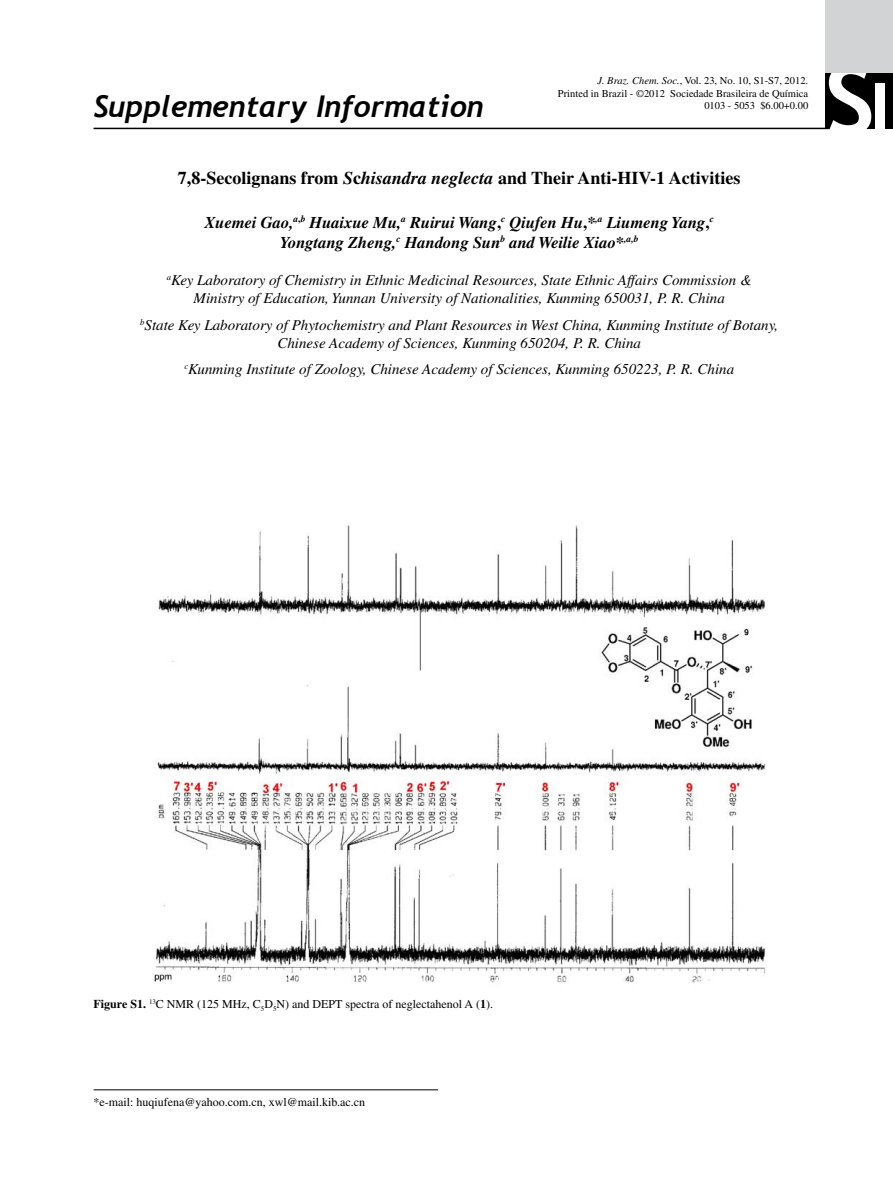
<style>
.page{position:relative;width:893px;height:1191px;background:#fff}
.page>*{position:absolute;margin:0;border:0;box-sizing:border-box;transform-origin:0 0}
.t1{font:700 98.4px "Trebuchet MS";color:#fff}
.t2{font:italic 700 30px "Trebuchet";color:#000}
.t3{font:700 18px "Times";color:#000}
.t4{font:italic 700 16.5px/19.8px "Times";color:#000;text-align:center}
.t5{font:italic 15px/18px "Times";color:#000;text-align:center}
.t6{font:12px "Times";color:#000}
.t7{font:10.5px/12.6px "Times";color:#000;text-align:right}
.s1{font-style:italic}
.s2{font-style:normal}
.s3{font-size:72.15px}
.s4{font-weight:700}
</style>
<div class="page">
<hr style="left:94px;top:128px;width:765px;height:1px;background:#000">
<div style="left:825px;top:72px;width:68px;height:57px;background:#000"></div>
<div style="left:825px;top:0;width:68px;height:72px;background:#d1d3d4"></div>
<hr style="left:94px;top:1089px;width:344px;height:1px;background:#000">
<img style="left:154px;top:525px;width:612px;height:458px">
<h2 class="t2" style="left:94px;top:88px;width:392px">Supplementary Information</h2>
<p class="t7" style="left:558px;top:74px;width:252px"><span class="s1">J. Braz. Chem. Soc.</span>, Vol. 23, No. 10, S1-S7, 2012.<br>Printed in Brazil - ©2012 Sociedade Brasileira de Química<br>0103 - 5053 $6.00+0.00</p>
<p class="t3" style="left:178px;top:167px;width:564px">7,8-Secolignans from <span class="s1">S</span>c<span class="s1">hisandra neglecta</span> and Their Anti-HIV-1 Activities</p>
<p class="t4" style="left:205px;top:212px;width:511px">Xuemei Gao,<sup>a</sup><sup>,</sup><sup>b</sup> Huaixue Mu,<sup>a</sup> Ruirui Wang<span class="s2">,</span><sup>c</sup> Qiufen Hu<span class="s2">,</span>*<sup>,a</sup> Liumeng Yang<span class="s2">,</span><sup>c<br></sup>Yongtang Zheng,<sup>c</sup> Handong Sun<sup>b</sup> and Weilie Xiao*<sup>,a,b</sup></p>
<p class="t5" style="left:167px;top:271px;width:586px"><sup>a</sup>Key Laboratory of Chemistry in Ethnic Medicinal Resources, State Ethnic Affairs Commission &amp;<br>Ministry of Education, Yunnan University of Nationalities, Kunming 650031, P. R. China</p>
<p class="t5" style="left:140px;top:316px;width:640px"><sup>b</sup>State Key Laboratory of Phytochemistry and Plant Resources in West China, Kunming Institute of Botany,<br>Chinese Academy of Sciences, Kunming 650204, P. R. China</p>
<p class="t5" style="left:184px;top:360px;width:551px"><sup>c</sup>Kunming Institute of Zoology, Chinese Academy of Sciences, Kunming 650223, P. R. China</p>
<h1 class="t1" style="left:825px;top:39px;width:67px">S<span class="s3">I</span></h1>
<p class="t6" style="left:94px;top:997px;width:401px"><span class="s4">Figure S1.</span> <sup>13</sup>C NMR (125 MHz, C<sub>5</sub>D<sub>5</sub>N) and DEPT spectra of neglectahenol A (<span class="s4">1</span>).</p>
<p class="t6" style="left:94px;top:1095px;width:273px">*e-mail: huqiufena@yahoo.com.cn, xwl@mail.kib.ac.cn</p>
</div>
